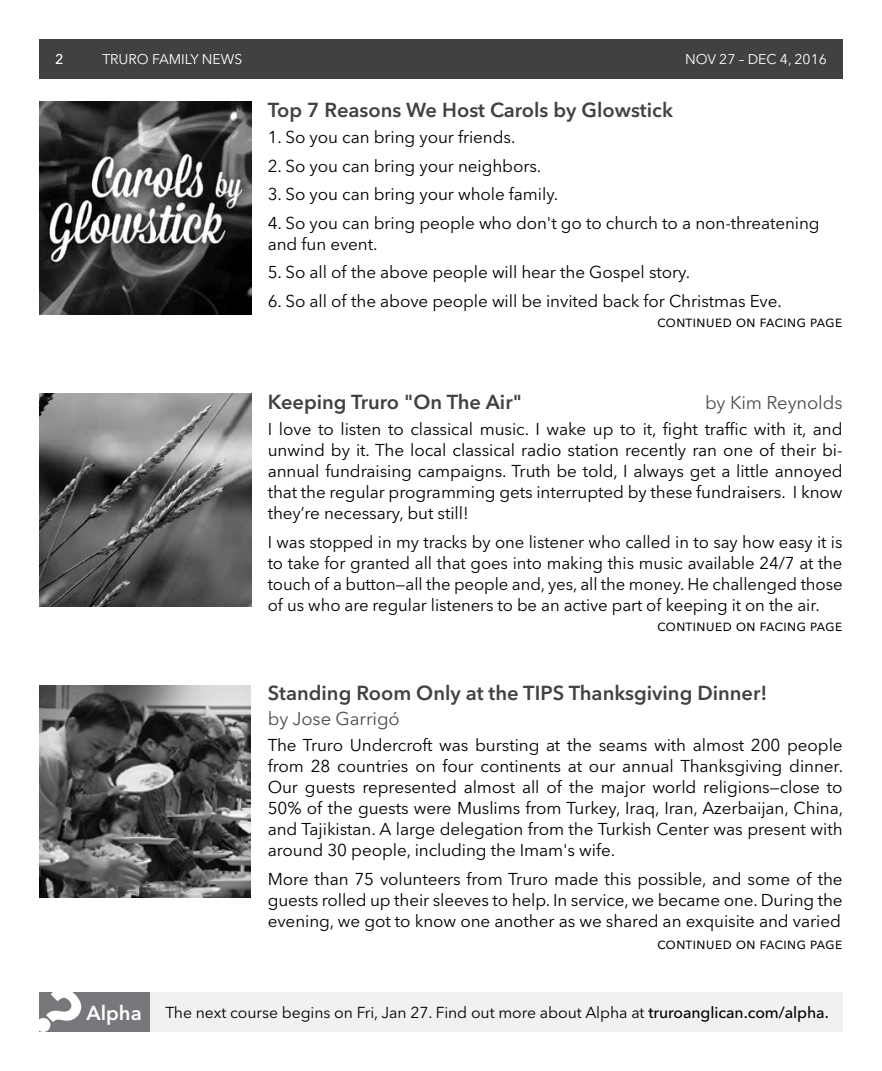
<style>
.page{position:relative;width:882px;height:1071px;background:#fff}
.page>*{position:absolute;margin:0;border:0;box-sizing:border-box;transform-origin:0 0}
.t1{font:600 20.12px "Avenir Next LT Pro";color:#414042}
.t2{font:18.38px "Avenir Next LT Pro";letter-spacing:-.005em;color:#4d4d4f}
.t3{font:17.15px/21px "Avenir Next LT Pro";letter-spacing:-.005em;color:#000;text-align:justify}
.t4{font:15.75px "Avenir Next LT Pro";letter-spacing:-.005em;color:#000}
.t5{font:14px "Avenir Next LT Pro";letter-spacing:-.005em;color:#fff}
.t6{font:500 14px "Avenir Next LT Pro";color:#fff}
.s1{font-weight:600;font-size:20.12px;color:#fff}
.s2{font-weight:500}
</style>
<div class="page">
<div style="left:39px;top:39px;width:804px;height:40px;background:#414042"></div>
<div style="left:39px;top:992px;width:119px;height:40px;background:#77787b"></div>
<svg style="left:39px;top:992px;width:42px;height:40px"></svg>
<div style="left:150px;top:992px;width:693px;height:40px;background:#f1f1f2"></div>
<img style="left:39px;top:394px;width:213px;height:212px">
<img style="left:40px;top:102px;width:212px;height:212px">
<img style="left:39px;top:685px;width:212px;height:213px">
<p class="t6" style="left:55px;top:51px;width:10px">2</p>
<p class="t5" style="left:102px;top:51px;width:141px">TRURO FAMILY NEWS</p>
<p class="t5" style="left:685px;top:51px;width:143px">NOV 27 – DEC 4, 2016</p>
<p class="t1" style="left:268px;top:98px;width:407px">Top 7 Reasons We Host Carols by Glowstick</p>
<p class="t3" style="left:268px;top:126px;width:247px">1. So you can bring your friends.</p>
<p class="t3" style="left:268px;top:155px;width:273px">2. So you can bring your neighbors.</p>
<p class="t3" style="left:268px;top:184px;width:290px">3. So you can bring your whole family.</p>
<p class="t3" style="left:268px;top:212px;width:553px">4. So you can bring people who don't go to church to a non-threatening and fun event.</p>
<p class="t3" style="left:268px;top:262px;width:421px">5. So all of the above people will hear the Gospel story.</p>
<p class="t3" style="left:268px;top:290px;width:513px">6. So all of the above people will be invited back for Christmas Eve.</p>
<p class="t4" style="left:657px;top:312px;width:187px">continued on facing page</p>
<p class="t1" style="left:268px;top:390px;width:256px">Keeping Truro "On The Air"</p>
<p class="t2" style="left:705px;top:392px;width:139px">by Kim Reynolds</p>
<p class="t3" style="left:268px;top:418px;width:576px">I love to listen to classical music. I wake up to it, fight traffic with it, and unwind by it. The local classical radio station recently ran one of their bi&shy;annual fundraising campaigns. Truth be told, I always get a little annoyed that the regular programming gets interrupted by these fundraisers. I know they’re necessary, but still!</p>
<p class="t3" style="left:268px;top:531px;width:576px">I was stopped in my tracks by one listener who called in to say how easy it is to take for granted all that goes into making this music available 24/7 at the touch of a button—all the people and, yes, all the money. He challenged those of us who are regular listeners to be an active part of keeping it on the air.</p>
<p class="t4" style="left:657px;top:616px;width:187px">continued on facing page</p>
<p class="t1" style="left:268px;top:681px;width:501px">Standing Room Only at the TIPS Thanksgiving Dinner!</p>
<p class="t2" style="left:268px;top:708px;width:134px">by Jose Garrigó</p>
<p class="t3" style="left:268px;top:734px;width:577px;text-align:left">The Truro Undercroft was bursting at the seams with almost 200 people from 28 countries on four continents at our annual Thanksgiving dinner.<br>Our guests represented almost all of the major world religions—close to 50% of the guests were Muslims from Turkey, Iraq, Iran, Azerbaijan, China, and Tajikistan. A large delegation from the Turkish Center was present with around 30 people, including the Imam's wife.</p>
<p class="t3" style="left:268px;top:868px;width:576px">More than 75 volunteers from Truro made this possible, and some of the guests rolled up their sleeves to help. In service, we became one. During the evening, we got to know one another as we shared an exquisite and varied</p>
<p class="t4" style="left:657px;top:934px;width:187px">continued on facing page</p>
<p class="t4" style="left:87px;top:1003px;width:744px"><span class="s1">Alpha</span> The next course begins on Fri, Jan 27. Find out more about Alpha at <span class="s2">truroanglican.com/alpha.</span></p>
</div>
